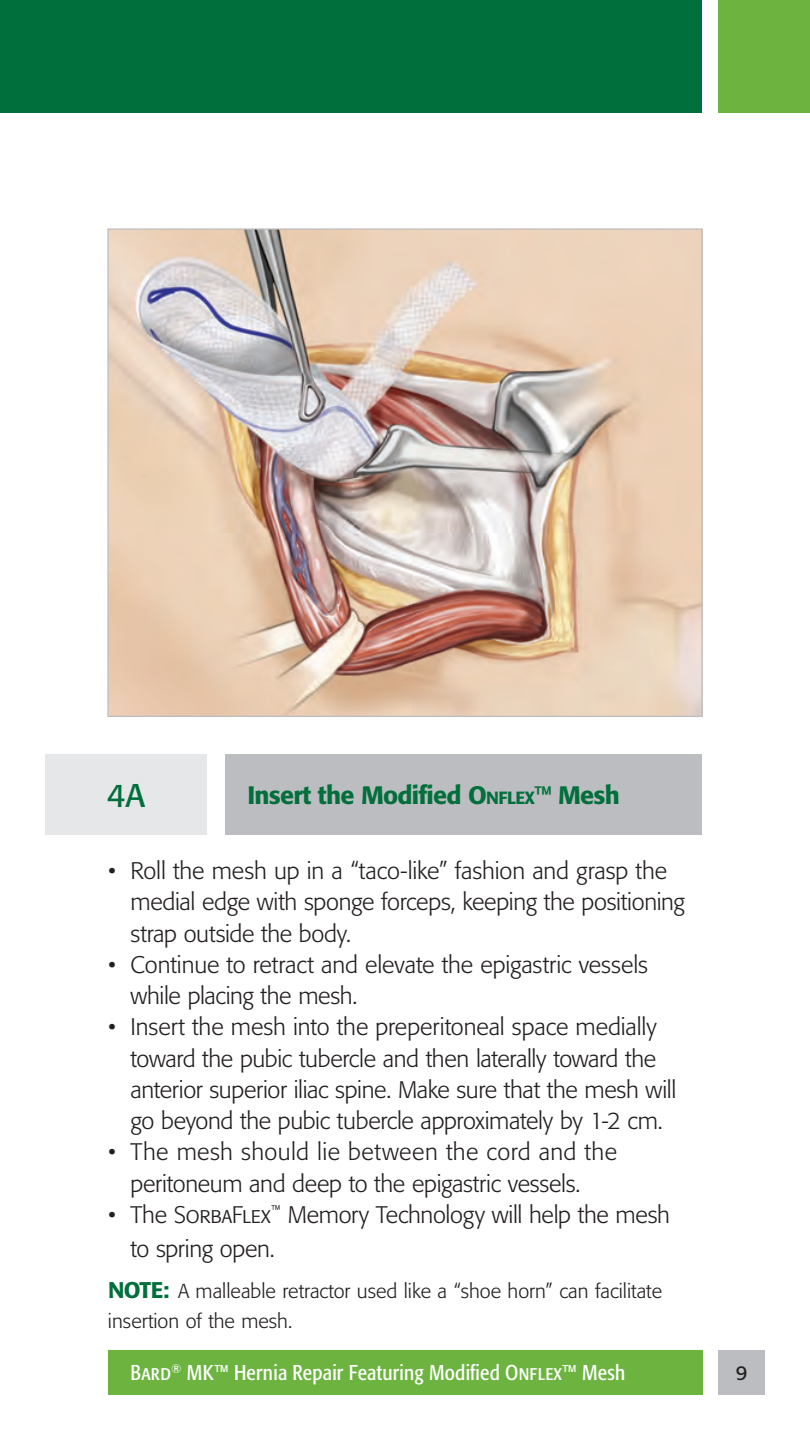
<style>
.page{position:relative;width:810px;height:1440px;background:#fff}
.page>*{position:absolute;margin:0;border:0;box-sizing:border-box;transform-origin:0 0}
.t1{font:32.5px "Formata";color:#006f3c}
.Body_1{font:500 25px "Formata";letter-spacing:-.03em;color:#006f3c}
.Body_1-2{font:300 23.75px/31.2px "Formata";letter-spacing:-.01em;color:#231f20}
.t2{font:condensed 21.25px "Formata";letter-spacing:.01em;color:#fff}
.Body_1-3{font:300 20px/30px "Formata";color:#231f20}
.t3{font:20px "Formata";color:#231f20}
.s1{font-style:inherit}
.s2{font-size:17.5px}
.s3{font-family:"Formata Light SC";font-weight:400}
.s4{font-weight:500;font-size:22.5px;color:#006f3c}
.s5{font-family:"Formata Condensed SC";font-stretch:normal}
</style>
<div class="page">
<div style="left:718px;top:1350px;width:47px;height:45px;background:#bcbdc0"></div>
<div style="left:108px;top:1350px;width:594px;height:45px;background:#6cb43f"></div>
<div style="left:718px;top:0;width:92px;height:112px;background:#6cb43f"></div>
<div style="left:0;top:0;width:702px;height:112px;background:#006f3c"></div>
<div style="left:45px;top:754px;width:162px;height:81px;background:#e6e7e9"></div>
<div style="left:225px;top:754px;width:477px;height:81px;background:#bcbdc0"></div>
<img style="left:109px;top:230px;width:592px;height:485px">
<p class="t1" style="left:107px;top:776px;width:40px">4A</p>
<p class="Body_1" style="left:248px;top:780px;width:374px">Insert the Modified <span class="s1">O</span><span class="s2">NFLEX</span>™ Mesh</p>
<p class="Body_1-2" style="left:131px;top:855px;width:556px;text-indent:-22px">• Roll the mesh up in a “taco-like” fashion and grasp the medial edge with sponge forceps, keeping the positioning strap outside the body.</p>
<p class="Body_1-2" style="left:130px;top:949px;width:519px;text-indent:-22px">• Continue to retract and elevate the epigastric vessels while placing the mesh.</p>
<p class="Body_1-2" style="left:131px;top:1012px;width:547px;text-indent:-23px">• Insert the mesh into the preperitoneal space medially toward the pubic tubercle and then laterally toward the anterior superior iliac spine. Make sure that the mesh will go beyond the pubic tubercle approximately by 1-2 cm.</p>
<p class="Body_1-2" style="left:108px;top:1137px;width:511px;text-align:center">• The mesh should lie between the cord and the peritoneum and deep to the epigastric vessels.</p>
<p class="Body_1-2" style="left:131px;top:1198px;width:541px;line-height:34.2px;text-indent:-23px">• The <span class="s3">SorbaFlex</span><sup>™</sup> Memory Technology will help the mesh to spring open.</p>
<p class="Body_1-3" style="left:108px;top:1276px;width:556px"><span class="s4">NOTE:</span> A malleable retractor used like a “shoe horn” can facilitate insertion of the mesh.</p>
<p class="t2" style="left:131px;top:1361px;width:496px"><span class="s5">Bard</span><sup>®</sup> <span class="s5">MK</span>™ Hernia Repair Featuring Modified <span class="s5">Onflex</span>™ Mesh</p>
<p class="t3" style="left:736px;top:1361px;width:13px">9</p>
</div>
